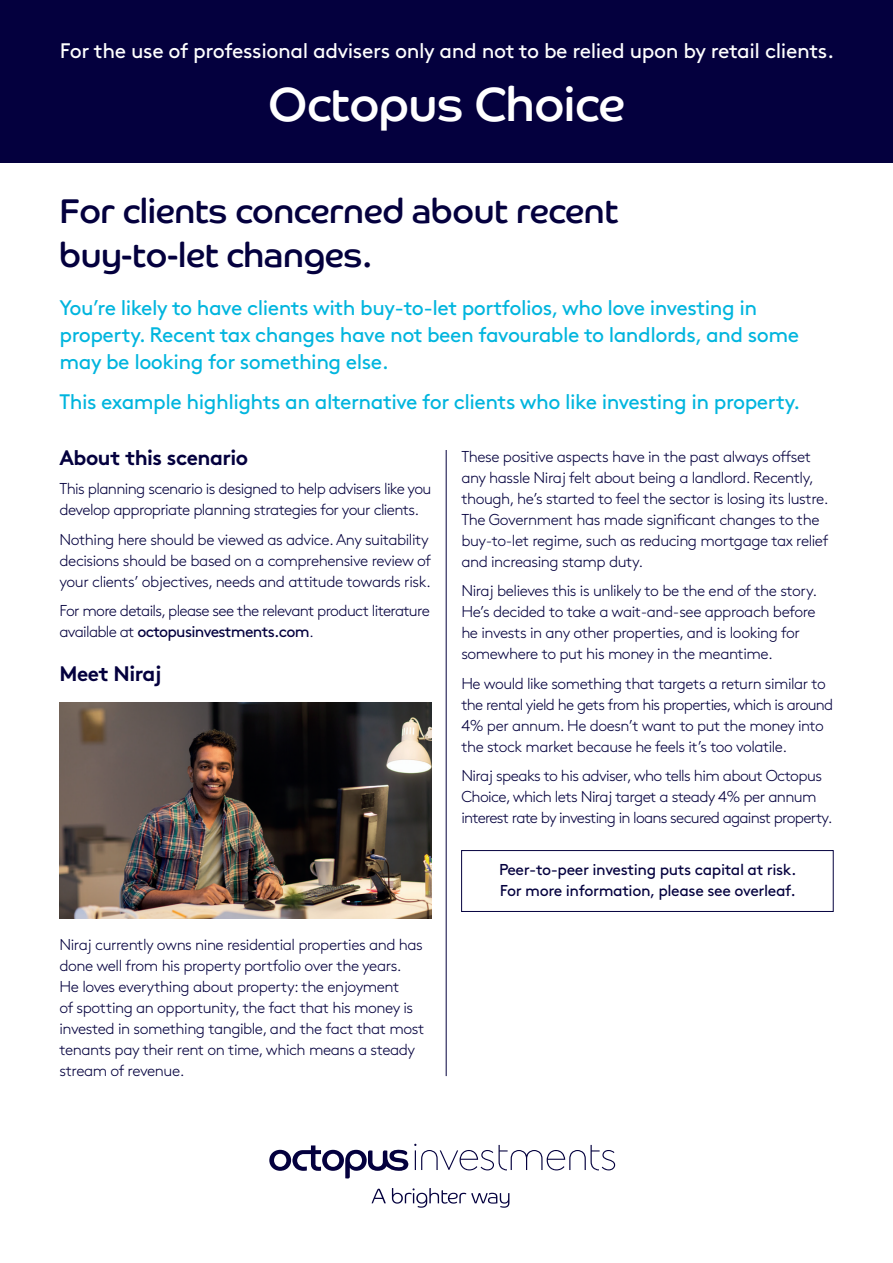
<style>
.page{position:relative;width:893px;height:1263px;background:#fff}
.page>*{position:absolute;margin:0;border:0;box-sizing:border-box;transform-origin:0 0}
.Body_text{font:48px "Co Headline";letter-spacing:-.01em;color:#fff}
.Body_text-2{font:34.5px/43.5px "Co Headline";letter-spacing:-.01em;color:#04003e}
.Body_text-3{font:21px/27px "Brown";letter-spacing:-.025em;color:#00b5de}
.Body_text-4{font:21px "Brown";letter-spacing:-.02em;color:#fff}
.t1{font:700 21px "Brown";letter-spacing:-.025em;color:#04003e}
.Body_text-5{font:300 15.75px/21px "Brown";letter-spacing:-.03em;color:#04003e}
.Body_text-6{font:15.75px/21px "Brown";letter-spacing:-.025em;color:#04003e}
.s1{font-weight:400}
</style>
<div class="page">
<div style="left:0;top:0;width:893px;height:162px;background:#04003e"></div>
<svg style="left:372px;top:1189px;width:14px;height:14px"></svg>
<svg style="left:392px;top:1188px;width:117px;height:20px"></svg>
<svg style="left:269px;top:1144px;width:346px;height:35px"></svg>
<img style="left:60px;top:702px;width:372px;height:216px">
<hr style="left:446px;top:450px;width:1px;height:626px;background:#04003e">
<div style="left:461px;top:850px;width:372px;height:62px;border:1px solid #04003e"></div>
<p class="Body_text-4" style="left:60px;top:35px;width:776px">For the use of professional advisers only and not to be relied upon by retail clients.</p>
<p class="Body_text" style="left:268px;top:76px;width:358px">Octopus Choice</p>
<p class="Body_text-2" style="left:60px;top:190px;width:560px">For clients concerned about recent buy-to-let changes.</p>
<p class="Body_text-3" style="left:60px;top:293px;width:741px">You’re likely to have clients with buy-to-let portfolios, who love investing in property. Recent tax changes have not been favourable to landlords, and some may be looking for something else.</p>
<p class="Body_text-3" style="left:60px;top:386px;width:742px">This example highlights an alternative for clients who like investing in property.</p>
<p class="t1" style="left:60px;top:440px;width:190px">About this scenario</p>
<p class="Body_text-5" style="left:60px;top:477px;width:373px">This planning scenario is designed to help advisers like you develop appropriate planning strategies for your clients.</p>
<p class="Body_text-5" style="left:60px;top:528px;width:373px">Nothing here should be viewed as advice. Any suitability decisions should be based on a comprehensive review of your clients’ objectives, needs and attitude towards risk.</p>
<p class="Body_text-5" style="left:60px;top:599px;width:372px">For more details, please see the relevant product literature available at <span class="s1">octopusinvestments.com</span>.</p>
<p class="t1" style="left:60px;top:657px;width:104px">Meet Niraj</p>
<p class="Body_text-5" style="left:60px;top:933px;width:366px">Niraj currently owns nine residential properties and has done well from his property portfolio over the years.<br>He loves everything about property: the enjoyment<br>of spotting an opportunity, the fact that his money is invested in something tangible, and the fact that most tenants pay their rent on time, which means a steady stream of revenue.</p>
<p class="Body_text-5" style="left:461px;top:445px;width:369px">These positive aspects have in the past always offset any hassle Niraj felt about being a landlord. Recently, though, he’s started to feel the sector is losing its lustre.<br>The Government has made significant changes to the buy-to-let regime, such as reducing mortgage tax relief and increasing stamp duty.</p>
<p class="Body_text-5" style="left:461px;top:579px;width:357px">Niraj believes this is unlikely to be the end of the story.<br>He’s decided to take a wait-and-see approach before he invests in any other properties, and is looking for somewhere to put his money in the meantime.</p>
<p class="Body_text-5" style="left:461px;top:672px;width:373px">He would like something that targets a return similar to the rental yield he gets from his properties, which is around 4% per annum. He doesn’t want to put the money into the stock market because he feels it’s too volatile.</p>
<p class="Body_text-5" style="left:461px;top:764px;width:373px">Niraj speaks to his adviser, who tells him about Octopus<br>Choice, which lets Niraj target a steady 4% per annum interest rate by investing in loans secured against property.</p>
<p class="Body_text-6" style="left:499px;top:858px;width:299px">Peer-to-peer investing puts capital at risk.<br>For more information, please see overleaf.</p>
</div>
